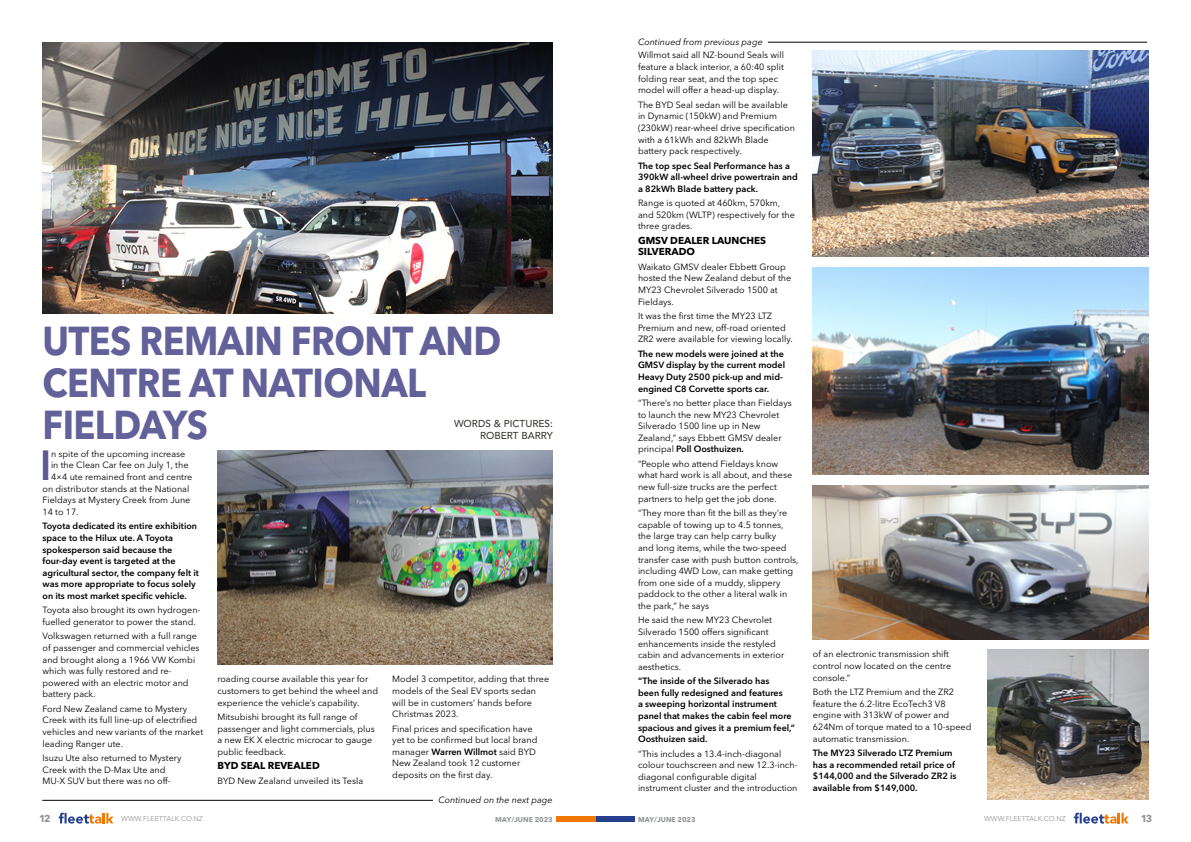
<style>
.page{position:relative;width:1191px;height:842px;background:#fff}
.page>*{position:absolute;margin:0;border:0;box-sizing:border-box;transform-origin:0 0}
.t1{font:600 41.8px "Avenir Next LT Pro";color:#595892}
.t2{font:700 40px/42px "Avenir Next LT Pro";letter-spacing:-.015em;color:#62619a;scale:.9 1}
.t3{font:700 10px/11.6px "Avenir Next LT Pro";color:#000}
.t4{font:500 10px/12px "Avenir LT Std";color:#3c3d37;text-align:right}
.t5{font:700 10px "Avenir Next LT Pro";color:#929496}
.t6{font:9px/11.6px "Avenir Next LT Pro";color:#000}
.t7{font:600 9px/11.6px "Avenir Next LT Pro";color:#000}
.t8{font:italic 9px "Avenir Next LT Pro";color:#000}
.t9{font:7px "Avenir Next LT Pro";color:#929496}
.t10{font:700 7px "Avenir Next LT Pro";color:#929496}
.s1{font-weight:600}
</style>
<div class="page">
<svg style="left:1073px;top:813px;width:55px;height:11px"></svg>
<div style="left:595px;top:816px;width:39px;height:5px;background:#25408f"></div>
<svg style="left:59px;top:813px;width:54px;height:11px"></svg>
<div style="left:556px;top:816px;width:39px;height:6px;background:#f07800"></div>
<img style="left:43px;top:42px;width:510px;height:271px">
<hr style="left:42px;top:800px;width:391px;height:1px;background:#000">
<img style="left:813px;top:50px;width:335px;height:207px">
<img style="left:813px;top:268px;width:335px;height:206px">
<img style="left:987px;top:649px;width:161px;height:150px">
<img style="left:813px;top:486px;width:335px;height:153px">
<hr style="left:768px;top:42px;width:379px;height:1px;background:#000">
<img style="left:217px;top:450px;width:336px;height:214px">
<h2 class="t2" style="left:43px;top:319px;width:511px">UTES REMAIN FRONT AND<br>CENTRE AT NATIONAL<br>FIELDAYS</h2>
<h1 class="t1" style="left:39px;top:440px;width:13px">I</h1>
<p class="t6" style="left:51px;top:448px;width:136px">n spite of the upcoming increase</p>
<p class="t4" style="left:454px;top:417px;width:100px">WORDS &amp; PICTURES:<br>ROBERT BARRY</p>
<p class="t6" style="left:51px;top:459px;width:139px">in the Clean Car fee on July 1, the</p>
<p class="t6" style="left:51px;top:471px;width:143px">4×4 ute remained front and centre</p>
<p class="t6" style="left:43px;top:483px;width:148px">on distributor stands at the National</p>
<p class="t6" style="left:43px;top:494px;width:149px">Fieldays at Mystery Creek from June</p>
<p class="t6" style="left:43px;top:506px;width:38px">14 to 17.</p>
<p class="t7" style="left:43px;top:520px;width:158px">Toyota dedicated its entire exhibition space to the Hilux ute. A Toyota spokesperson said because the four-day event is targeted at the agricultural sector, the company felt it was more appropriate to focus solely on its most market specific vehicle.</p>
<p class="t6" style="left:43px;top:604px;width:159px">Toyota also brought its own hydrogen&shy;fuelled generator to power the stand.</p>
<p class="t6" style="left:43px;top:630px;width:158px">Volkswagen returned with a full range of passenger and commercial vehicles and brought along a 1966 VW Kombi which was fully restored and re&shy;powered with an electric motor and battery pack.</p>
<p class="t6" style="left:43px;top:703px;width:162px">Ford New Zealand came to Mystery Creek with its full line-up of electrified vehicles and new variants of the market leading Ranger ute.</p>
<p class="t6" style="left:43px;top:752px;width:140px">Isuzu Ute also returned to Mystery<br>Creek with the D-Max Ute and<br>MU-X SUV but there was no off-</p>
<p class="t6" style="left:217px;top:673px;width:162px">roading course available this year for customers to get behind the wheel and experience the vehicle’s capability.</p>
<p class="t6" style="left:217px;top:711px;width:159px">Mitsubishi brought its full range of passenger and light commercials, plus a new EK X electric microcar to gauge public feedback.</p>
<p class="t3" style="left:217px;top:760px;width:104px">BYD SEAL REVEALED</p>
<p class="t6" style="left:217px;top:775px;width:147px">BYD New Zealand unveiled its Tesla</p>
<p class="t6" style="left:392px;top:673px;width:158px">Model 3 competitor, adding that three models of the Seal EV sports sedan will be in customers’ hands before<br>Christmas 2023.</p>
<p class="t6" style="left:392px;top:723px;width:147px">Final prices and specification have yet to be confirmed but local brand manager <span class="s1">Warren Willmot</span> said BYD<br>New Zealand took 12 customer deposits on the first day.</p>
<p class="t8" style="left:438px;top:795px;width:116px">Continued on the next page</p>
<p class="t8" style="left:638px;top:37px;width:126px">Continued from previous page</p>
<p class="t6" style="left:638px;top:50px;width:147px">Willmot said all NZ-bound Seals will feature a black interior, a 60:40 split folding rear seat, and the top spec model will offer a head-up display.</p>
<p class="t6" style="left:638px;top:99px;width:158px">The BYD Seal sedan will be available in Dynamic (150kW) and Premium (230kW) rear-wheel drive specification with a 61kWh and 82kWh Blade battery pack respectively.</p>
<p class="t7" style="left:638px;top:160px;width:161px">The top spec Seal Performance has a<br>390kW all-wheel drive powertrain and a 82kWh Blade battery pack.</p>
<p class="t6" style="left:638px;top:197px;width:158px">Range is quoted at 460km, 570km, and 520km (WLTP) respectively for the three grades.</p>
<p class="t3" style="left:638px;top:234px;width:130px">GMSV DEALER LAUNCHES<br>SILVERADO</p>
<p class="t6" style="left:638px;top:261px;width:155px">Waikato GMSV dealer Ebbett Group hosted the New Zealand debut of the<br>MY23 Chevrolet Silverado 1500 at<br>Fieldays.</p>
<p class="t6" style="left:638px;top:310px;width:156px">It was the first time the MY23 LTZ<br>Premium and new, off-road oriented<br>ZR2 were available for viewing locally.</p>
<p class="t7" style="left:638px;top:348px;width:149px">The new models were joined at the<br>GMSV display by the current model<br>Heavy Duty 2500 pick-up and mid&shy;engined C8 Corvette sports car.</p>
<p class="t6" style="left:638px;top:397px;width:155px">“There’s no better place than Fieldays to launch the new MY23 Chevrolet<br>Silverado 1500 line up in New<br>Zealand,” says Ebbett GMSV dealer principal <span class="s1">Poll Oosthuizen.</span></p>
<p class="t6" style="left:638px;top:458px;width:156px">“People who attend Fieldays know what hard work is all about, and these new full-size trucks are the perfect partners to help get the job done.</p>
<p class="t6" style="left:638px;top:507px;width:162px">“They more than fit the bill as they’re capable of towing up to 4.5 tonnes, the large tray can help carry bulky<br>and long items, while the two-speed transfer case with push button controls, including 4WD Low, can make getting from one side of a muddy, slippery paddock to the other a literal walk in the park,” he says</p>
<p class="t6" style="left:638px;top:614px;width:148px">He said the new MY23 Chevrolet<br>Silverado 1500 offers significant enhancements inside the restyled cabin and advancements in exterior aesthetics.</p>
<p class="t7" style="left:638px;top:675px;width:158px">“The inside of the Silverado has<br>been fully redesigned and features<br>a sweeping horizontal instrument panel that makes the cabin feel more spacious and gives it a premium feel,”<br>Oosthuizen said.</p>
<p class="t6" style="left:638px;top:748px;width:161px">“This includes a 13.4-inch-diagonal colour touchscreen and new 12.3-inch&shy;diagonal configurable digital instrument cluster and the introduction</p>
<p class="t6" style="left:813px;top:648px;width:140px">of an electronic transmission shift control now located on the centre console.”</p>
<p class="t6" style="left:813px;top:686px;width:160px">Both the LTZ Premium and the ZR2 feature the 6.2-litre EcoTech3 V8 engine with 313kW of power and<br>624Nm of torque mated to a 10-speed automatic transmission.</p>
<p class="t7" style="left:813px;top:747px;width:145px">The MY23 Silverado LTZ Premium has a recommended retail price of $144,000 and the Silverado ZR2 is available from $149,000.</p>
<p class="t5" style="left:39px;top:812px;width:13px">12</p>
<p class="t9" style="left:121px;top:815px;width:83px">WWW.FLEETTALK.CO.NZ</p>
<p class="t10" style="left:495px;top:815px;width:59px">MAY/JUNE 2023</p>
<p class="t10" style="left:638px;top:815px;width:59px">MAY/JUNE 2023</p>
<p class="t9" style="left:984px;top:815px;width:83px">WWW.FLEETTALK.CO.NZ</p>
<p class="t5" style="left:1140px;top:812px;width:13px">13</p>
</div>
